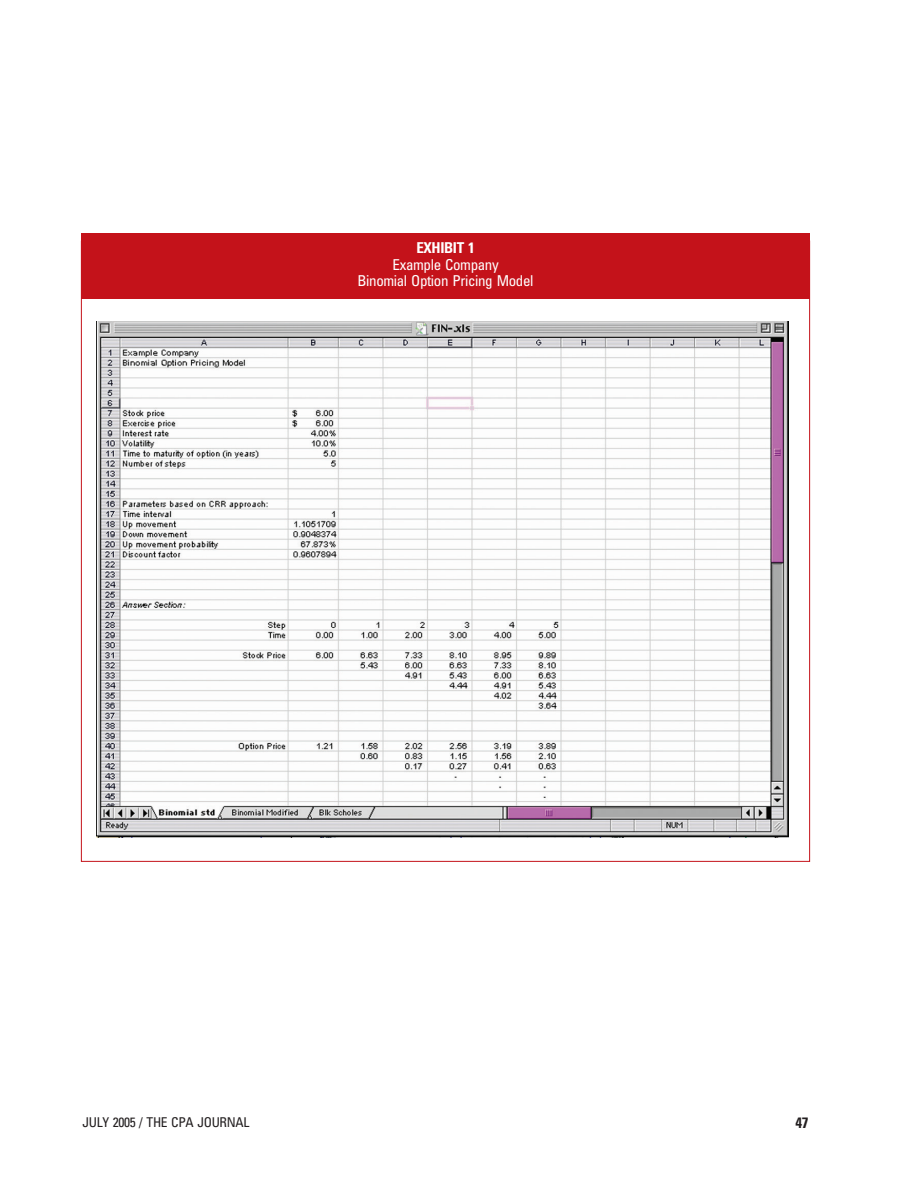
<style>
.page{position:relative;width:918px;height:1188px;background:#fff}
.page>*{position:absolute;margin:0;border:0;box-sizing:border-box;transform-origin:0 0}
.t1{font:condensed 15px/16.5px "Univers";letter-spacing:-.025em;color:#fff;text-align:center}
.t2{font:700 condensed 15px "Univers";letter-spacing:-.025em;color:#fff}
.t3{font:700 condensed 15px "Univers";color:#231f20}
.t4{font:condensed 13.5px "Univers";letter-spacing:-.025em;color:#231f20}
</style>
<div class="page">
<img style="left:96px;top:321px;width:693px;height:517px">
<div style="left:81px;top:233px;width:729px;height:66px;background:#c4121a"></div>
<p class="t2" style="left:417px;top:242px;width:60px">EXHIBIT 1</p>
<p class="t1" style="left:357px;top:257px;width:178px">Example Company<br>Binomial Option Pricing Model</p>
<p class="t4" style="left:82px;top:1118px;width:168px">JULY 2005 / THE CPA JOURNAL</p>
<p class="t3" style="left:796px;top:1117px;width:14px">47</p>
</div>
